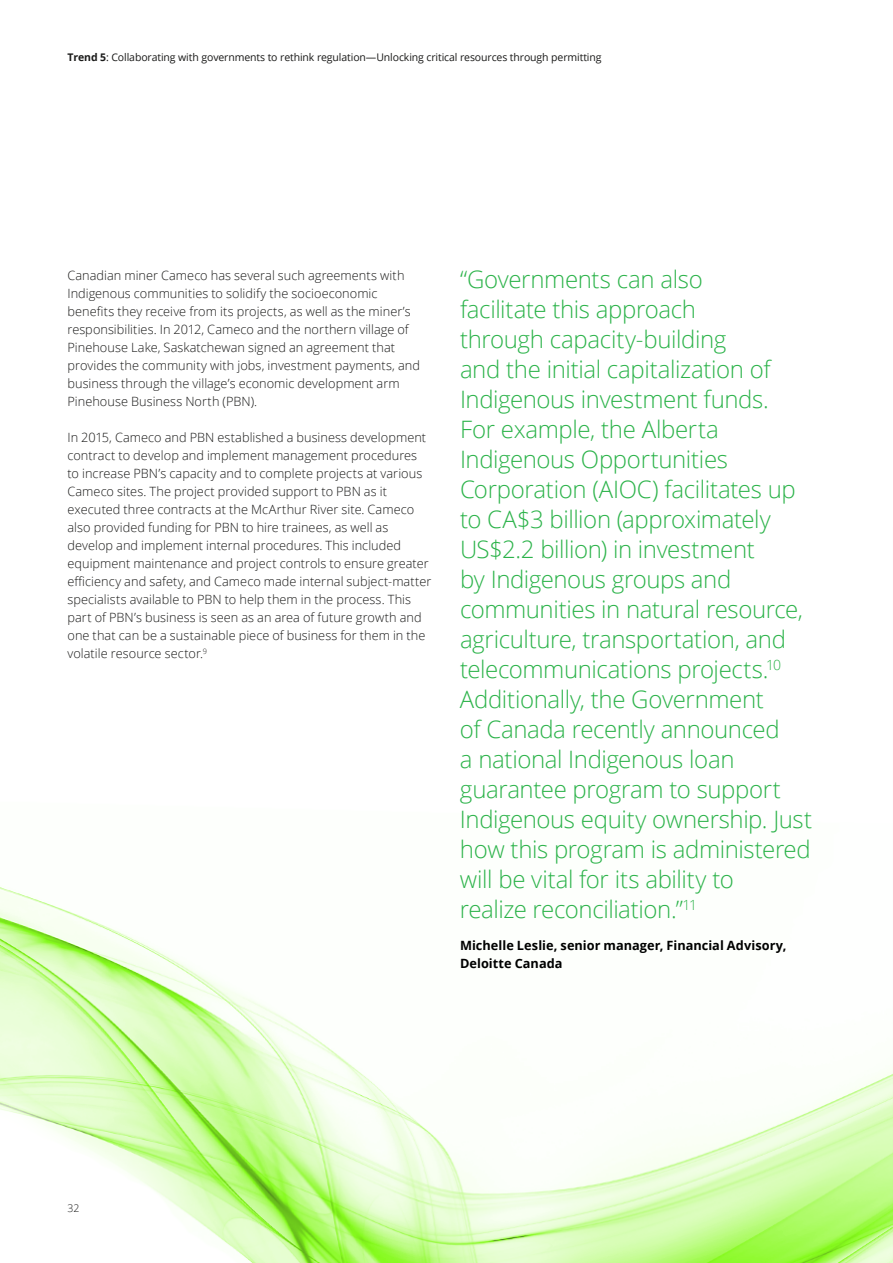
<style>
.page{position:relative;width:893px;height:1263px;background:#fff}
.page>*{position:absolute;margin:0;border:0;box-sizing:border-box;transform-origin:0 0}
.t1{font:300 24px/30px "Open Sans";letter-spacing:-.015em;color:#2cb34a}
.t2{font:300 12.75px/18px "Open Sans";letter-spacing:.005em;color:#191918}
.t3{font:700 12.75px/18px "Open Sans";color:#000}
.t4{font:10.5px "Open Sans";letter-spacing:-.01em;color:#191918}
.t5{font:300 10.5px "Open Sans";color:#191918}
.s1{font-weight:700}
</style>
<div class="page">
<img style="left:0;top:887px;width:893px;height:376px">
<p class="t4" style="left:68px;top:50px;width:536px"><span class="s1">Trend 5</span>: Collaborating with governments to rethink regulation—Unlocking critical resources through permitting</p>
<p class="t2" style="left:68px;top:266px;width:354px">Canadian miner Cameco has several such agreements with Indigenous communities to solidify the socioeconomic benefits they receive from its projects, as well as the miner’s responsibilities. In 2012, Cameco and the northern village of Pinehouse Lake, Saskatchewan signed an agreement that provides the community with jobs, investment payments, and business through the village’s economic development arm Pinehouse Business North (PBN).</p>
<p class="t2" style="left:68px;top:428px;width:365px">In 2015, Cameco and PBN established a business development contract to develop and implement management procedures to increase PBN’s capacity and to complete projects at various Cameco sites. The project provided support to PBN as it executed three contracts at the McArthur River site. Cameco also provided funding for PBN to hire trainees, as well as develop and implement internal procedures. This included equipment maintenance and project controls to ensure greater efficiency and safety, and Cameco made internal subject-matter specialists available to PBN to help them in the process. This part of PBN’s business is seen as an area of future growth and one that can be a sustainable piece of business for them in the volatile resource sector.<sup>9</sup></p>
<p class="t1" style="left:460px;top:264px;width:354px">“Governments can also<br>facilitate this approach<br>through capacity-building<br>and the initial capitalization of<br>Indigenous investment funds.<br>For example, the Alberta<br>Indigenous Opportunities<br>Corporation (AIOC) facilitates up to CA$3 billion (approximately<br>US$2.2 billion) in investment<br>by Indigenous groups and communities in natural resource, agriculture, transportation, and telecommunications projects.<sup>10<br></sup>Additionally, the Government<br>of Canada recently announced<br>a national Indigenous loan guarantee program to support<br>Indigenous equity ownership. Just how this program is administered will be vital for its ability to<br>realize reconciliation.”<sup>11</sup></p>
<p class="t3" style="left:460px;top:936px;width:328px">Michelle Leslie, senior manager, Financial Advisory,<br>Deloitte Canada</p>
<p class="t5" style="left:68px;top:1201px;width:13px">32</p>
</div>
